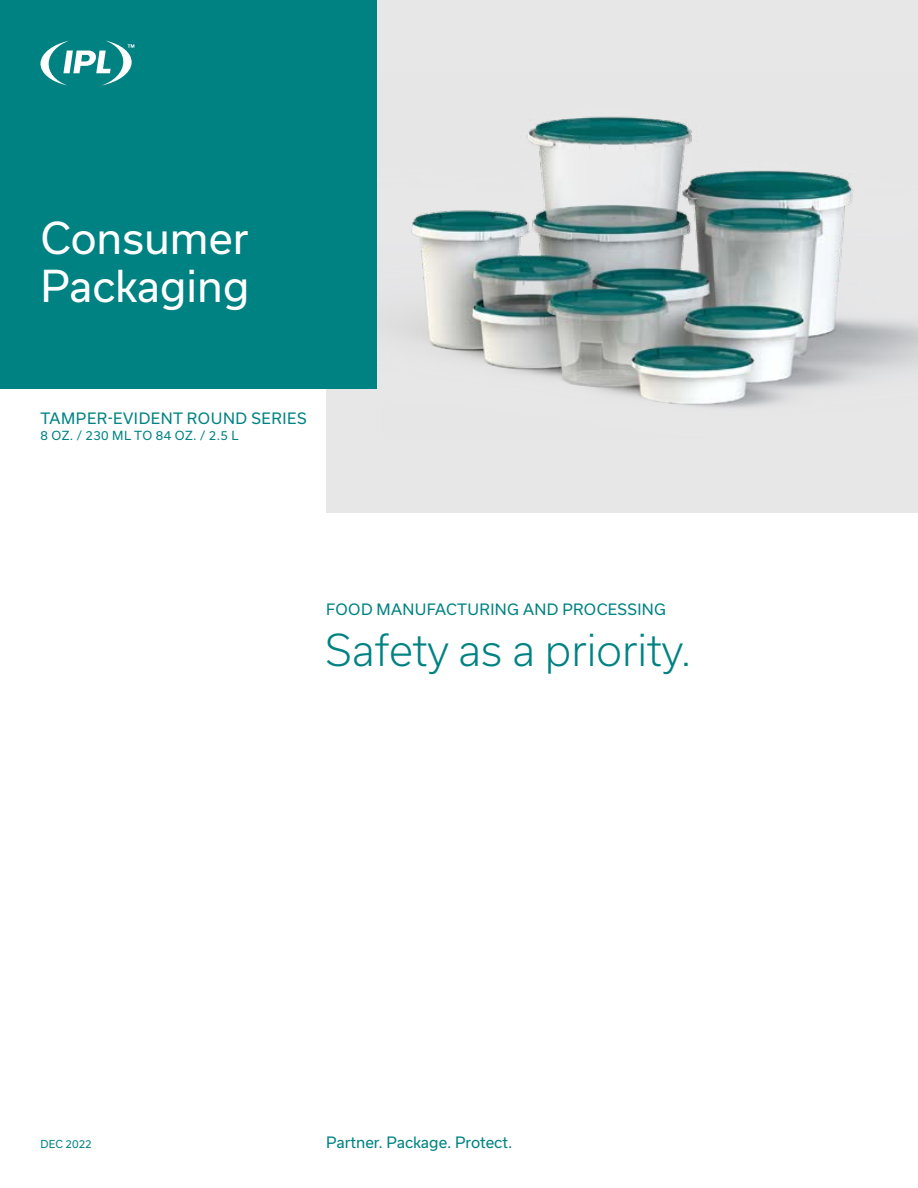
<style>
.page{position:relative;width:918px;height:1188px;background:#fff}
.page>*{position:absolute;margin:0;border:0;box-sizing:border-box;transform-origin:0 0}
.t1{font:300 42px "Usual";color:#008283}
.t2{font:42px/48px "Usual";color:#fff}
.t3{font:15px "Usual";letter-spacing:.025em;color:#008283}
.t4{font:15px "Usual";color:#008283}
.t5{font:12px "Usual";letter-spacing:.025em;color:#008283}
.t6{font:10.5px "Usual";color:#008283}
</style>
<div class="page">
<div style="left:326px;top:0;width:592px;height:513px;background:#e7e7e8"></div>
<div style="left:0;top:0;width:377px;height:389px;background:#008283"></div>
<svg style="left:40px;top:41px;width:94px;height:45px"></svg>
<img style="left:397px;top:116px;width:521px;height:292px">
<h1 class="t2" style="left:40px;top:214px;width:210px">Consumer<br>Packaging</h1>
<p class="t3" style="left:40px;top:410px;width:268px">TAMPER-EVIDENT ROUND SERIES</p>
<p class="t5" style="left:40px;top:429px;width:200px">8 OZ. / 230 ML TO 84 OZ. / 2.5 L</p>
<p class="t3" style="left:326px;top:601px;width:341px">FOOD MANUFACTURING AND PROCESSING</p>
<h1 class="t1" style="left:326px;top:626px;width:367px">Safety as a priority.</h1>
<p class="t6" style="left:40px;top:1138px;width:53px">Dec 2022</p>
<p class="t4" style="left:326px;top:1133px;width:188px">Partner. Package. Protect.</p>
</div>
